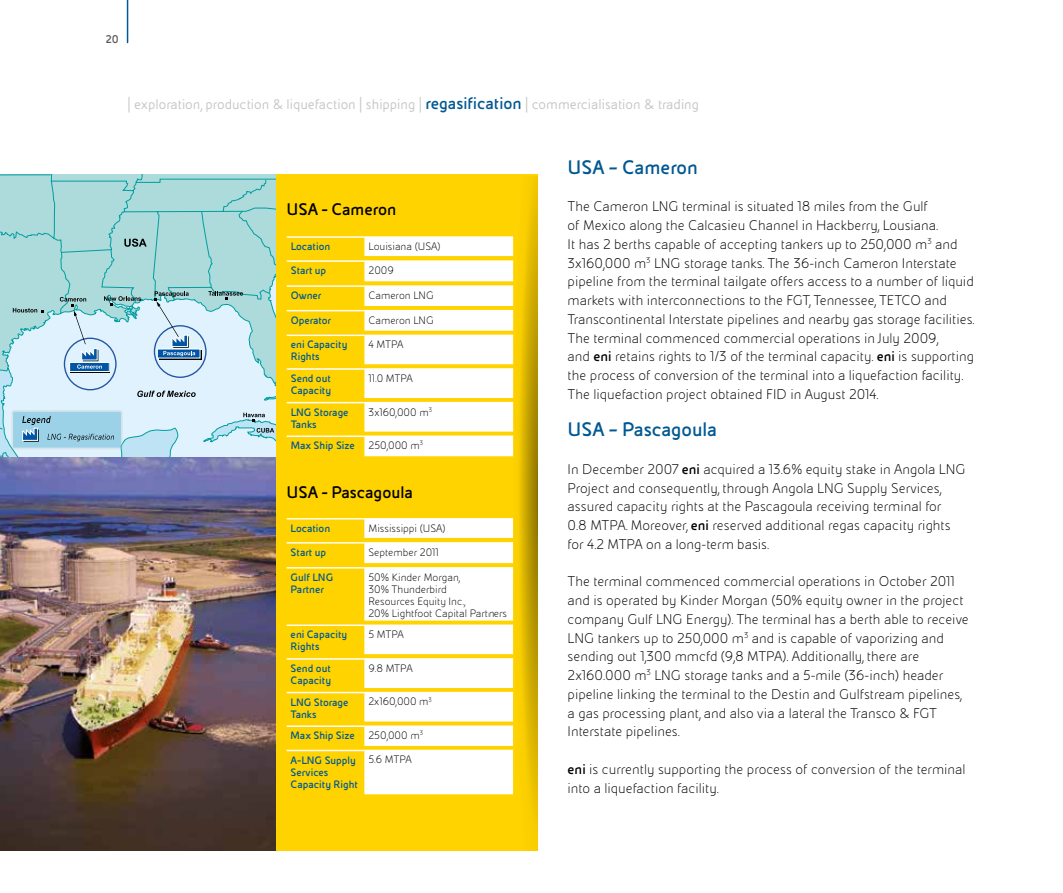
<style>
.page{position:relative;width:1063px;height:893px;background:#fff}
.page>*{position:absolute;margin:0;border:0;box-sizing:border-box;transform-origin:0 0}
.t1{font:700 21px "Eni Exp";color:#005892}
.t2{font:700 18px "Eni Exp";color:#000}
.t3{font:300 15px/18.8px "Eni Exp";color:#000}
.t4{font:15px "Eni Exp";color:#c6c6c6}
.t5{font:700 12px "Eni Exp";color:#575756}
.t6{font:700 11.55px/12px "Eni Exp";color:#005892}
.t7{font:300 11.55px/12px "Eni Exp";color:#000}
.s1{font-weight:700;font-size:18px;color:#005892}
.s2{font-weight:300;color:#000}
.s3{font-weight:700}
</style>
<div class="page">
<hr style="left:127px;top:0;width:1px;height:43px;background:#005892">
<div style="left:0;top:174px;width:538px;height:676px;background:#ffd300"></div>
<svg style="left:0;top:174px;width:276px;height:65px;background:#a5d7d8"></svg>
<img style="left:0;top:483px;width:276px;height:368px">
<svg style="left:0;top:239px;width:276px;height:244px;background:#b3d2e1"></svg>
<svg style="left:287px;top:176px;width:251px;height:649px"></svg>
<p class="t5" style="left:106px;top:33px;width:14px">20</p>
<p class="t4" style="left:128px;top:96px;width:573px">| exploration, production &amp; liquefaction | shipping | <span class="s1">regasification</span> | commercialisation &amp; trading</p>
<p class="t2" style="left:287px;top:199px;width:111px">USA - Cameron</p>
<p class="t6" style="left:291px;top:241px;width:41px">Location</p>
<p class="t7" style="left:369px;top:241px;width:74px">Louisiana (USA)</p>
<p class="t6" style="left:291px;top:265px;width:37px">Start up</p>
<p class="t7" style="left:369px;top:265px;width:27px">2009</p>
<p class="t6" style="left:291px;top:290px;width:32px">Owner</p>
<p class="t7" style="left:369px;top:290px;width:67px">Cameron LNG</p>
<p class="t6" style="left:291px;top:314px;width:42px">Operator</p>
<p class="t7" style="left:369px;top:314px;width:67px">Cameron LNG</p>
<p class="t6" style="left:291px;top:339px;width:58px">eni Capacity<br>Rights</p>
<p class="t7" style="left:369px;top:339px;width:37px">4 MTPA</p>
<p class="t6" style="left:291px;top:372px;width:42px">Send out<br>Capacity</p>
<p class="t7" style="left:369px;top:372px;width:46px">11.0 MTPA</p>
<p class="t6" style="left:291px;top:406px;width:59px">LNG Storage<br>Tanks</p>
<p class="t7" style="left:369px;top:406px;width:65px">3x160,000 m<sup>3</sup></p>
<p class="t6" style="left:291px;top:440px;width:134px">Max Ship Size <span class="s2">250,000 m</span><sup>3</sup></p>
<p class="t2" style="left:287px;top:483px;width:128px">USA - Pascagoula</p>
<p class="t6" style="left:291px;top:522px;width:41px">Location</p>
<p class="t7" style="left:368px;top:522px;width:79px">Mississippi (USA)</p>
<p class="t6" style="left:291px;top:546px;width:37px">Start up</p>
<p class="t7" style="left:368px;top:546px;width:72px">September 2011</p>
<p class="t6" style="left:291px;top:571px;width:44px">Gulf LNG<br>Partner</p>
<p class="t7" style="left:368px;top:571px;width:140px">50% Kinder Morgan,<br>30% Thunderbird<br>Resources Equity Inc.,<br>20% Lightfoot Capital Partners</p>
<p class="t6" style="left:291px;top:629px;width:58px">eni Capacity<br>Rights</p>
<p class="t7" style="left:368px;top:629px;width:37px">5 MTPA</p>
<p class="t6" style="left:291px;top:662px;width:42px">Send out<br>Capacity</p>
<p class="t7" style="left:368px;top:662px;width:46px">9.8 MTPA</p>
<p class="t6" style="left:291px;top:696px;width:59px">LNG Storage<br>Tanks</p>
<p class="t7" style="left:368px;top:696px;width:65px">2x160,000 m<sup>3</sup></p>
<p class="t6" style="left:291px;top:723px;width:134px;line-height:24.3px">Max Ship Size <span class="s2">250,000 m</span><sup>3<br></sup>A-LNG Supply</p>
<p class="t6" style="left:291px;top:766px;width:69px">Services<br>Capacity Right</p>
<p class="t7" style="left:368px;top:754px;width:45px">5.6 MTPA</p>
<h1 class="t1" style="left:568px;top:156px;width:132px">USA – Cameron</h1>
<p class="t3" style="left:568px;top:198px;width:409px">The Cameron LNG terminal is situated 18 miles from the Gulf<br>of Mexico along the Calcasieu Channel in Hackberry, Lousiana.<br>It has 2 berths capable of accepting tankers up to 250,000 m<sup>3</sup> and 3x160,000 m<sup>3</sup> LNG storage tanks. The 36-inch Cameron Interstate pipeline from the terminal tailgate offers access to a number of liquid markets with interconnections to the FGT, Tennessee, TETCO and Transcontinental Interstate pipelines and nearby gas storage facilities.<br>The terminal commenced commercial operations in July 2009,<br>and <span class="s3">eni</span> retains rights to 1/3 of the terminal capacity. <span class="s3">eni</span> is supporting the process of conversion of the terminal into a liquefaction facility.<br>The liquefaction project obtained FID in August 2014.</p>
<h1 class="t1" style="left:568px;top:419px;width:151px">USA – Pascagoula</h1>
<p class="t3" style="left:568px;top:460px;width:399px">In December 2007 <span class="s3">eni</span> acquired a 13.6% equity stake in Angola LNG Project and consequently, through Angola LNG Supply Services, assured capacity rights at the Pascagoula receiving terminal for<br>0.8 MTPA. Moreover, <span class="s3">eni</span> reserved additional regas capacity rights for 4.2 MTPA on a long-term basis.</p>
<p class="t3" style="left:568px;top:573px;width:403px">The terminal commenced commercial operations in October 2011 and is operated by Kinder Morgan (50% equity owner in the project company Gulf LNG Energy). The terminal has a berth able to receive LNG tankers up to 250,000 m<sup>3</sup> and is capable of vaporizing and sending out 1,300 mmcfd (9,8 MTPA). Additionally, there are 2x160.000 m<sup>3</sup> LNG storage tanks and a 5-mile (36-inch) header pipeline linking the terminal to the Destin and Gulfstream pipelines, a gas processing plant, and also via a lateral the Transco &amp; FGT Interstate pipelines.</p>
<p class="t3" style="left:568px;top:760px;width:399px"><span class="s3">eni</span> is currently supporting the process of conversion of the terminal into a liquefaction facility.</p>
</div>
